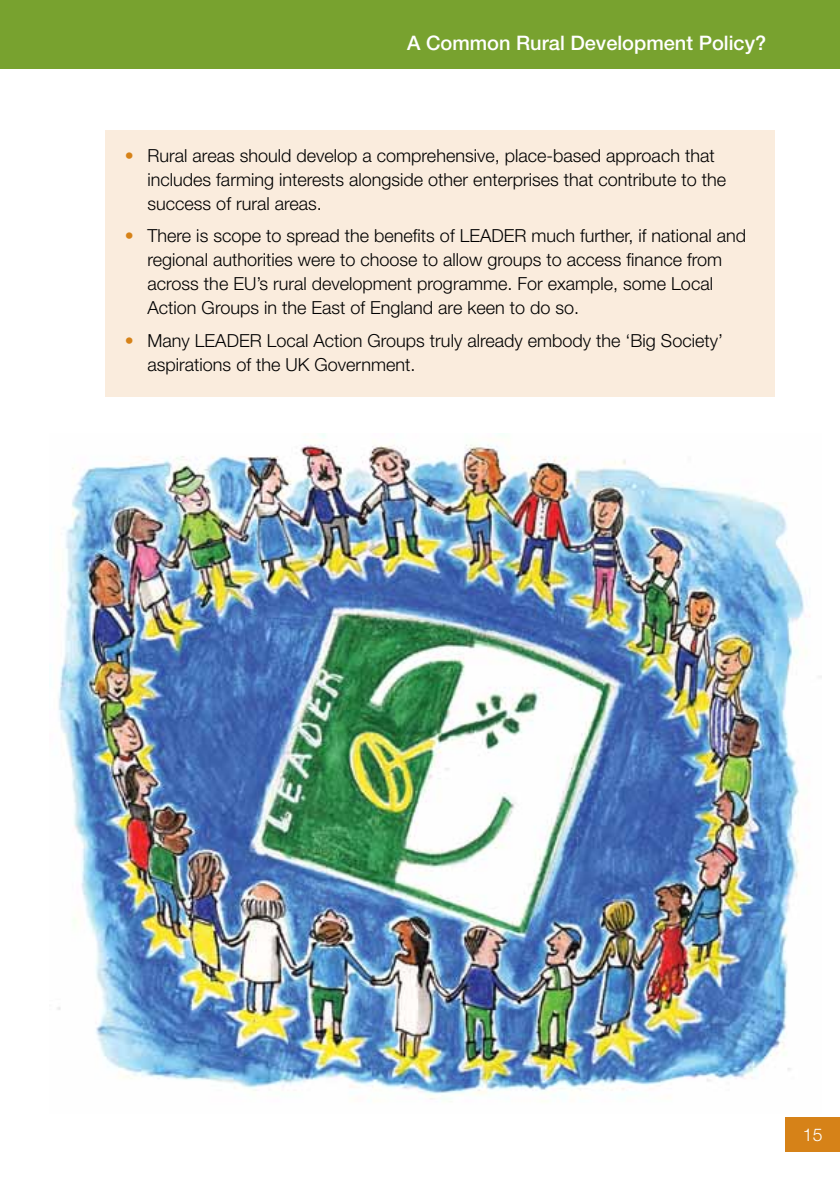
<style>
.page{position:relative;width:840px;height:1191px;background:#fff}
.page>*{position:absolute;margin:0;border:0;box-sizing:border-box;transform-origin:0 0}
.t1{font:500 20px "Helvetica Neue LT";color:#fff}
.t2{font:300 18px/24px "Helvetica Neue LT";color:#000}
.t3{font:300 17.6px "Helvetica Neue LT";color:#fff}
.s1{font-weight:700;color:#d68218}
</style>
<div class="page">
<img style="left:57px;top:433px;width:763px;height:669px">
<div style="left:105px;top:130px;width:669px;height:267px;background:#faecdd"></div>
<div style="left:0;top:0;width:839px;height:68px;background:#78a22f"></div>
<div style="left:785px;top:1117px;width:54px;height:34px;background:#d68218"></div>
<p class="t1" style="left:407px;top:31px;width:360px">A Common Rural Development Policy?</p>
<p class="t2" style="left:147px;top:143px;width:580px;text-indent:-23px"><span class="s1">•</span> Rural areas should develop a comprehensive, place-based approach that includes farming interests alongside other enterprises that contribute to the success of rural areas.</p>
<p class="t2" style="left:147px;top:223px;width:599px;text-indent:-23px"><span class="s1">•</span> There is scope to spread the benefits of LEADER much further, if national and regional authorities were to choose to allow groups to access finance from across the EU’s rural development programme. For example, some Local Action Groups in the East of England are keen to do so.</p>
<p class="t2" style="left:147px;top:328px;width:576px;text-indent:-23px"><span class="s1">•</span> Many LEADER Local Action Groups truly already embody the ‘Big Society’ aspirations of the UK Government.</p>
<p class="t3" style="left:802px;top:1124px;width:21px">15</p>
</div>
